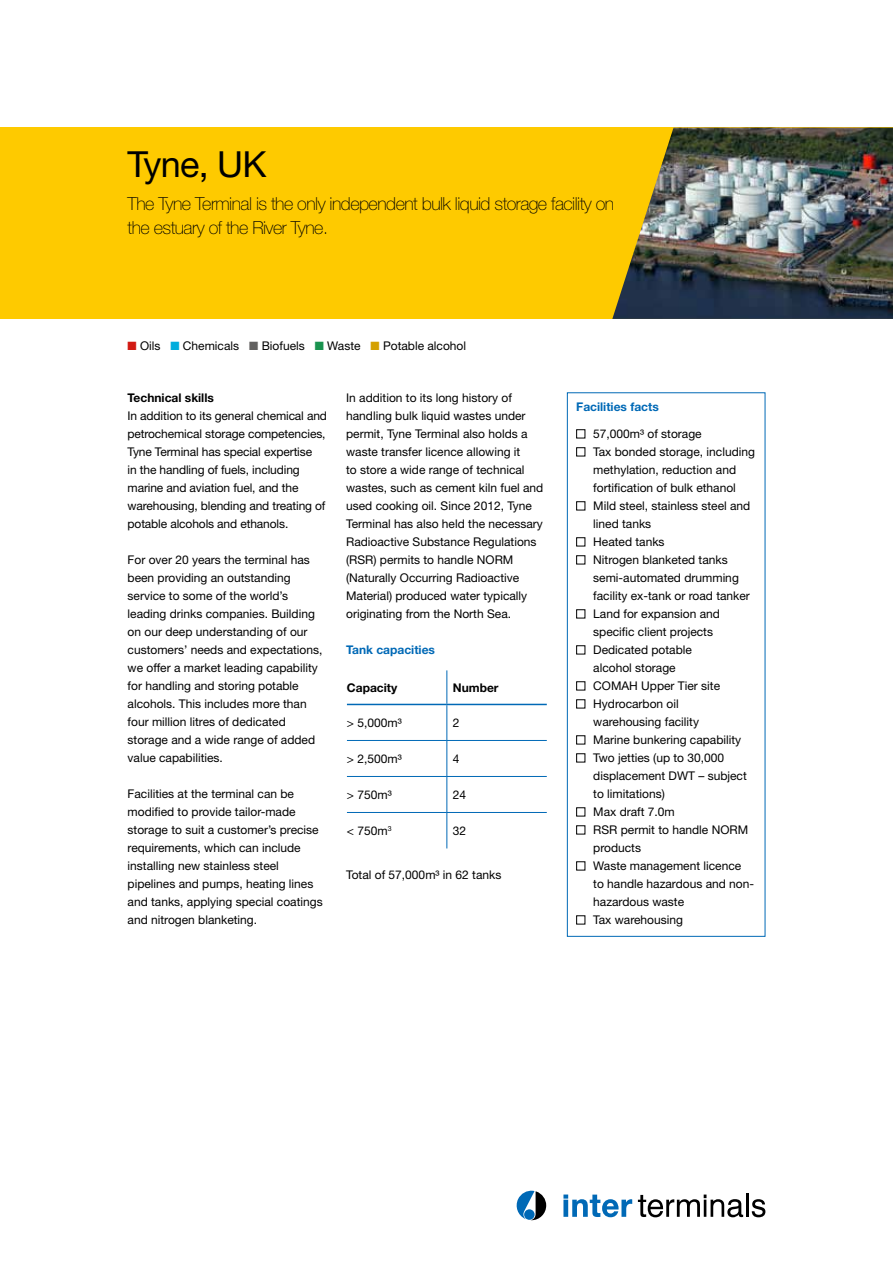
<style>
.page{position:relative;width:893px;height:1263px;background:#fff}
.page>*{position:absolute;margin:0;border:0;box-sizing:border-box;transform-origin:0 0}
.t1{font:36px "Helvetica Neue";letter-spacing:-.02em;color:#000}
.t2{font:100 18px/24px "Helvetica Neue";letter-spacing:-.03em;color:#000}
.t3{font:12px/18px "Helvetica Neue";color:#000}
.t4{font:700 12px "Helvetica Neue";color:#000}
.t5{font:700 12px "Helvetica Neue";color:#0069b6}
.s1{color:#d21a13}
.s2{color:#00addd}
.s3{color:#626160}
.s4{color:#1a934f}
.s5{color:#d4a000}
.s6{color:#fff}
</style>
<div class="page">
<div style="left:0;top:128px;width:893px;height:191px;background:#feca00"></div>
<img style="left:612px;top:128px;width:281px;height:191px">
<svg style="left:517px;top:1191px;width:29px;height:29px"></svg>
<div style="left:524px;top:1209px;width:11px;height:11px;background:#0069b6;border-radius:50%"></div>
<svg style="left:563px;top:1194px;width:69px;height:23px"></svg>
<svg style="left:638px;top:1194px;width:105px;height:23px"></svg>
<hr style="left:746px;top:1193px;width:3px;height:24px;background:#000">
<svg style="left:752px;top:1199px;width:13px;height:18px"></svg>
<div style="left:576px;top:429px;width:9px;height:9px;border:1px solid #000"></div>
<div style="left:576px;top:447px;width:9px;height:9px;border:1px solid #000"></div>
<div style="left:576px;top:501px;width:9px;height:9px;border:1px solid #000"></div>
<div style="left:576px;top:537px;width:9px;height:9px;border:1px solid #000"></div>
<div style="left:576px;top:555px;width:9px;height:9px;border:1px solid #000"></div>
<div style="left:576px;top:609px;width:9px;height:9px;border:1px solid #000"></div>
<div style="left:576px;top:645px;width:9px;height:9px;border:1px solid #000"></div>
<div style="left:576px;top:681px;width:9px;height:9px;border:1px solid #000"></div>
<div style="left:576px;top:699px;width:9px;height:9px;border:1px solid #000"></div>
<div style="left:576px;top:735px;width:9px;height:9px;border:1px solid #000"></div>
<div style="left:576px;top:753px;width:9px;height:9px;border:1px solid #000"></div>
<div style="left:576px;top:807px;width:9px;height:9px;border:1px solid #000"></div>
<div style="left:576px;top:825px;width:9px;height:9px;border:1px solid #000"></div>
<div style="left:576px;top:861px;width:9px;height:9px;border:1px solid #000"></div>
<div style="left:576px;top:915px;width:9px;height:9px;border:1px solid #000"></div>
<div style="left:567px;top:392px;width:198px;height:545px;border:1px solid #0069b6"></div>
<hr style="left:447px;top:705px;width:1px;height:35px;background:#0069b6">
<hr style="left:347px;top:740px;width:100px;height:1px;background:#0069b6">
<hr style="left:447px;top:740px;width:100px;height:1px;background:#0069b6">
<hr style="left:447px;top:741px;width:1px;height:35px;background:#0069b6">
<hr style="left:347px;top:776px;width:100px;height:1px;background:#0069b6">
<hr style="left:447px;top:776px;width:100px;height:1px;background:#0069b6">
<hr style="left:447px;top:777px;width:1px;height:35px;background:#0069b6">
<hr style="left:347px;top:812px;width:100px;height:1px;background:#0069b6">
<hr style="left:447px;top:812px;width:100px;height:1px;background:#0069b6">
<hr style="left:447px;top:813px;width:1px;height:35px;background:#0069b6">
<hr style="left:447px;top:670px;width:1px;height:34px;background:#0069b6">
<hr style="left:347px;top:704px;width:100px;height:1px;background:#0069b6">
<hr style="left:447px;top:704px;width:100px;height:1px;background:#0069b6">
<h1 class="t1" style="left:128px;top:143px;width:140px">Tyne, UK</h1>
<h2 class="t2" style="left:128px;top:192px;width:488px">The Tyne Terminal is the only independent bulk liquid storage facility on the estuary of the River Tyne.</h2>
<p class="t3" style="left:128px;top:336px;width:340px"><span class="s1">■</span> Oils <span class="s2">■</span> Chemicals <span class="s3">■</span> Biofuels <span class="s4">■</span> Waste <span class="s5">■</span> Potable alcohol</p>
<p class="t4" style="left:128px;top:390px;width:88px">Technical skills</p>
<p class="t3" style="left:128px;top:406px;width:201px">In addition to its general chemical and petrochemical storage competencies, Tyne Terminal has special expertise<br>in the handling of fuels, including marine and aviation fuel, and the warehousing, blending and treating of potable alcohols and ethanols.</p>
<p class="t3" style="left:128px;top:550px;width:196px">For over 20 years the terminal has been providing an outstanding service to some of the world’s leading drinks companies. Building on our deep understanding of our customers’ needs and expectations, we offer a market leading capability for handling and storing potable alcohols. This includes more than four million litres of dedicated storage and a wide range of added value capabilities.</p>
<p class="t3" style="left:128px;top:784px;width:197px">Facilities at the terminal can be modified to provide tailor-made storage to suit a customer’s precise requirements, which can include installing new stainless steel pipelines and pumps, heating lines and tanks, applying special coatings and nitrogen blanketing.</p>
<p class="t3" style="left:346px;top:388px;width:199px">In addition to its long history of handling bulk liquid wastes under permit, Tyne Terminal also holds a waste transfer licence allowing it<br>to store a wide range of technical wastes, such as cement kiln fuel and used cooking oil. Since 2012, Tyne Terminal has also held the necessary Radioactive Substance Regulations (RSR) permits to handle NORM (Naturally Occurring Radioactive Material) produced water typically originating from the North Sea.</p>
<p class="t5" style="left:346px;top:642px;width:90px">Tank capacities</p>
<p class="t4" style="left:347px;top:680px;width:52px">Capacity</p>
<p class="t4" style="left:453px;top:680px;width:47px">Number</p>
<p class="t3" style="left:347px;top:714px;width:56px">&gt; 5,000m³</p>
<p class="t3" style="left:453px;top:714px;width:8px">2</p>
<p class="t3" style="left:347px;top:750px;width:56px">&gt; 2,500m³</p>
<p class="t3" style="left:453px;top:750px;width:8px">4</p>
<p class="t3" style="left:347px;top:786px;width:46px">&gt; 750m³</p>
<p class="t3" style="left:453px;top:786px;width:15px">24</p>
<p class="t3" style="left:347px;top:822px;width:46px">&lt; 750m<sup>3</sup></p>
<p class="t3" style="left:453px;top:822px;width:15px">32</p>
<p class="t3" style="left:346px;top:865px;width:157px">Total of 57,000m³ in 62 tanks</p>
<p class="t5" style="left:576px;top:399px;width:84px">Facilities facts</p>
<p class="t3" style="left:576px;top:425px;width:127px"><span class="s6">■</span> 57,000m³ of storage</p>
<p class="t3" style="left:576px;top:443px;width:180px;text-align:center"><span class="s6">■</span> Tax bonded storage, including methylation, reduction and fortification of bulk ethanol</p>
<p class="t3" style="left:593px;top:497px;width:159px;text-indent:-17px"><span class="s6">■</span> Mild steel, stainless steel and lined tanks</p>
<p class="t3" style="left:576px;top:533px;width:90px"><span class="s6">■</span> Heated tanks</p>
<p class="t3" style="left:593px;top:551px;width:158px;text-indent:-17px"><span class="s6">■</span> Nitrogen blanketed tanks semi-automated drumming facility ex-tank or road tanker</p>
<p class="t3" style="left:593px;top:605px;width:128px;text-indent:-17px"><span class="s6">■</span> Land for expansion and specific client projects</p>
<p class="t3" style="left:576px;top:641px;width:117px;text-align:center"><span class="s6">■</span> Dedicated potable alcohol storage</p>
<p class="t3" style="left:576px;top:677px;width:145px"><span class="s6">■</span> COMAH Upper Tier site</p>
<p class="t3" style="left:593px;top:695px;width:107px;text-indent:-17px"><span class="s6">■</span> Hydrocarbon oil warehousing facility</p>
<p class="t3" style="left:576px;top:731px;width:167px"><span class="s6">■</span> Marine bunkering capability</p>
<p class="t3" style="left:593px;top:749px;width:155px;text-indent:-17px"><span class="s6">■</span> Two jetties (up to 30,000 displacement DWT – subject to limitations)</p>
<p class="t3" style="left:576px;top:803px;width:100px"><span class="s6">■</span> Max draft 7.0m</p>
<p class="t3" style="left:593px;top:821px;width:156px;text-indent:-17px"><span class="s6">■</span> RSR permit to handle NORM products</p>
<p class="t3" style="left:593px;top:857px;width:162px;text-indent:-17px"><span class="s6">■</span> Waste management licence to handle hazardous and non&shy;hazardous waste</p>
<p class="t3" style="left:576px;top:911px;width:108px"><span class="s6">■</span> Tax warehousing</p>
</div>
